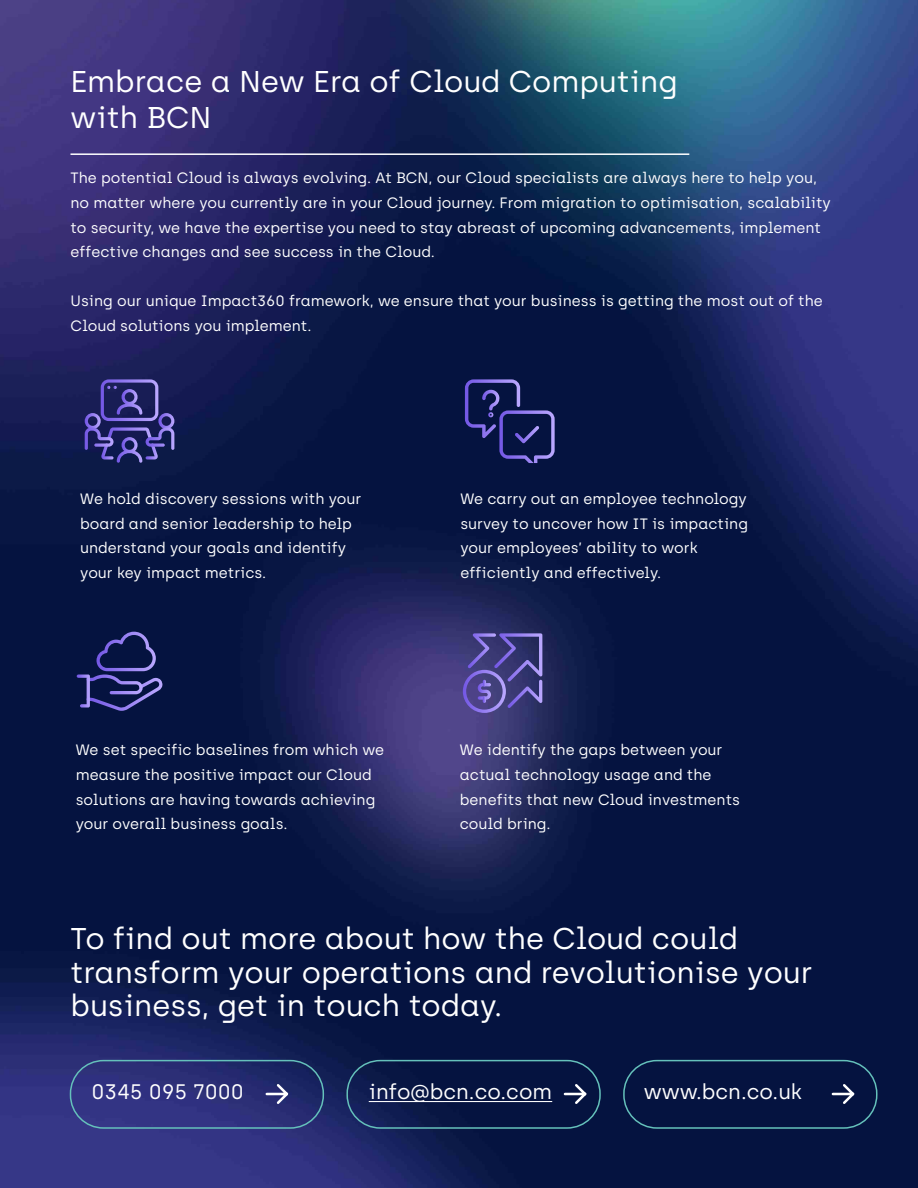
<style>
.page{position:relative;width:918px;height:1188px;background:#fff}
.page>*{position:absolute;margin:0;border:0;box-sizing:border-box;transform-origin:0 0}
.t1{font:30px/33.6px "Archia";color:#fff}
.t2{font:21px "Archia";color:#fff}
.t3{font:15px/24.6px "Archia";color:#fff}
</style>
<div class="page">
<img style="left:0;top:0;width:918px;height:1188px">
<svg style="left:85px;top:379px;width:89px;height:84px;background:#36357b"></svg>
<svg style="left:77px;top:632px;width:86px;height:79px;background:#222962"></svg>
<svg style="left:463px;top:633px;width:79px;height:80px;background:#504a91"></svg>
<svg style="left:465px;top:379px;width:90px;height:84px;background:#1f2661"></svg>
<div style="left:70px;top:1060px;width:254px;height:69px;border:2px solid #65c1bb;border-radius:33px"></div>
<div style="left:346px;top:1060px;width:255px;height:69px;border:2px solid #65c1bb;border-radius:33px"></div>
<div style="left:623px;top:1060px;width:255px;height:69px;border:2px solid #65c1bb;border-radius:33px"></div>
<hr style="left:70px;top:153px;width:619px;height:2px;background:#fff">
<hr style="left:369px;top:1101px;width:183px;height:1px;background:#fff">
<svg style="left:264px;top:1082px;width:26px;height:24px"></svg>
<svg style="left:562px;top:1082px;width:27px;height:24px"></svg>
<svg style="left:830px;top:1082px;width:27px;height:24px"></svg>
<h1 class="t1" style="left:70px;top:63px;width:609px;line-height:36px">Embrace a New Era of Cloud Computing with BCN</h1>
<p class="t3" style="left:70px;top:166px;width:762px">The potential Cloud is always evolving. At BCN, our Cloud specialists are always here to help you, no matter where you currently are in your Cloud journey. From migration to optimisation, scalability to security, we have the expertise you need to stay abreast of upcoming advancements, implement effective changes and see success in the Cloud.</p>
<p class="t3" style="left:70px;top:289px;width:754px">Using our unique Impact360 framework, we ensure that your business is getting the most out of the<br>Cloud solutions you implement.</p>
<p class="t3" style="left:80px;top:487px;width:283px">We hold discovery sessions with your board and senior leadership to help understand your goals and identify your key impact metrics.</p>
<p class="t3" style="left:460px;top:487px;width:289px">We carry out an employee technology survey to uncover how IT is impacting your employees’ ability to work efficiently and effectively.</p>
<p class="t3" style="left:76px;top:738px;width:310px">We set specific baselines from which we measure the positive impact our Cloud solutions are having towards achieving your overall business goals.</p>
<p class="t3" style="left:460px;top:738px;width:282px">We identify the gaps between your actual technology usage and the benefits that new Cloud investments could bring.</p>
<h1 class="t1" style="left:70px;top:921px;width:744px">To find out more about how the Cloud could transform your operations and revolutionise your business, get in touch today.</h1>
<h2 class="t2" style="left:91px;top:1080px;width:154px">0345 095 7000</h2>
<h2 class="t2" style="left:369px;top:1080px;width:185px">info@bcn.co.com</h2>
<h2 class="t2" style="left:644px;top:1080px;width:160px">www.bcn.co.uk</h2>
</div>
